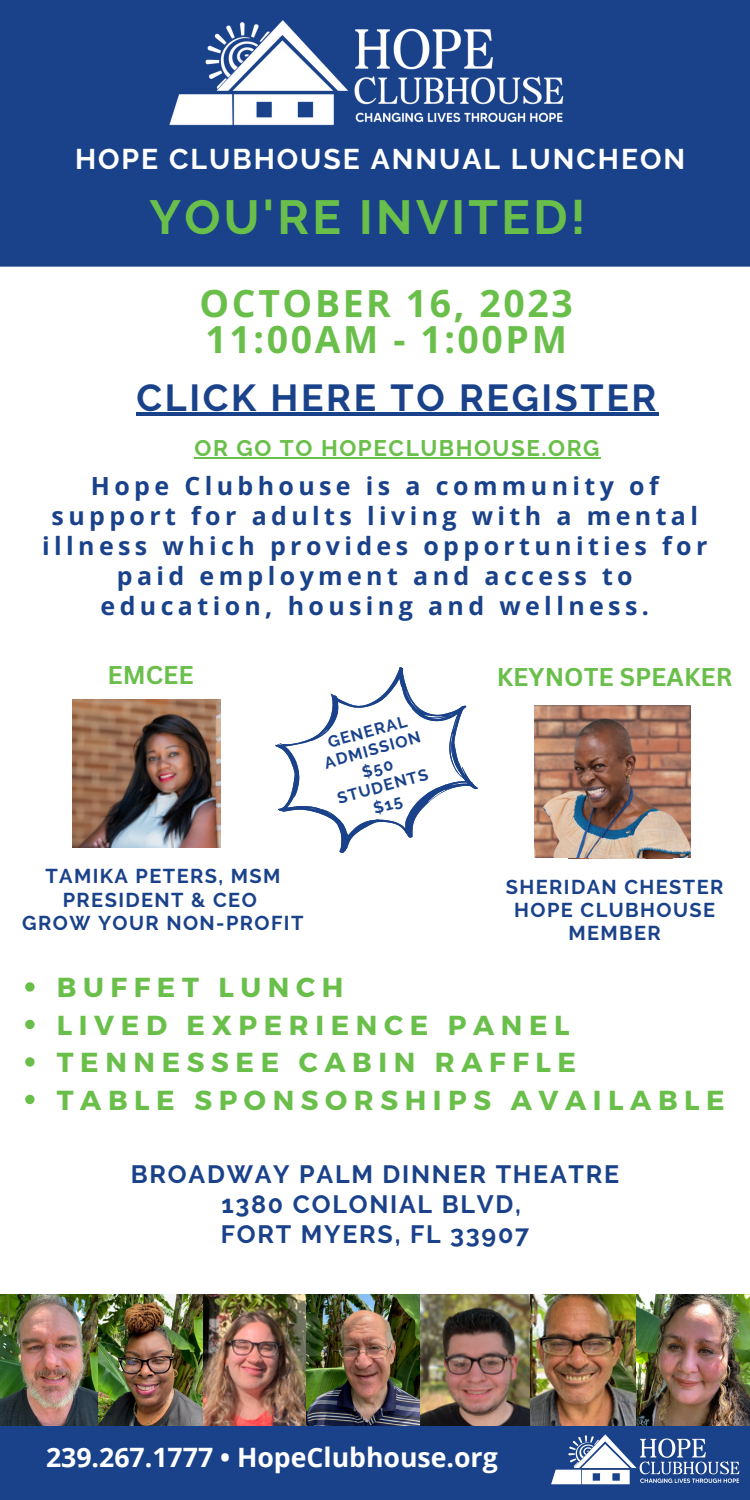
<style>
.page{position:relative;width:750px;height:1500px;background:#fff}
.page>*{position:absolute;margin:0;border:0;box-sizing:border-box;transform-origin:0 0}
.t1{font:700 75.75px "Montserrat";letter-spacing:.08em;color:#fff}
.t2{font:700 47.75px "Raleway";letter-spacing:.07em;color:#6abf4b}
.t3{font:700 37.5px "Open Sans";letter-spacing:.07em;color:#6abf4b}
.t4{font:700 37.5px "Raleway";letter-spacing:.07em;color:#1a428a}
.t5{font:700 28.5px "Raleway";letter-spacing:.07em;color:#fff}
.t6{font:700 27.5px "Montserrat";letter-spacing:.24em;color:#6abf4b}
.t7{font:700 26.75px "Open Sans";color:#fff}
.t8{font:700 25px/30px "Open Sans";letter-spacing:.175em;color:#1a428a;text-align:center}
.t9{font:700 25px "Raleway";letter-spacing:.07em;color:#1a428a}
.t10{font:700 25px "Canva Sans";color:#6abf4b}
.t11{font:700 22.5px "Raleway";letter-spacing:.07em;color:#6abf4b}
.t12{font:700 20px/23.2px "Raleway";letter-spacing:.07em;color:#1a428a;text-align:center}
.t13{font:700 16.25px/19px "Raleway";color:#1a428a;text-align:center}
</style>
<div class="page">
<svg style="left:25px;top:982px;width:10px;height:10px"></svg>
<svg style="left:25px;top:1020px;width:10px;height:9px"></svg>
<svg style="left:25px;top:1057px;width:10px;height:10px"></svg>
<svg style="left:25px;top:1095px;width:10px;height:9px"></svg>
<div style="left:0;top:0;width:750px;height:267px;background:#1a428a"></div>
<img style="left:164px;top:11px;width:412px;height:128px">
<div style="left:0;top:1424px;width:750px;height:76px;background:#1a428a"></div>
<img style="left:551px;top:1434px;width:189px;height:51px">
<svg style="left:275px;top:667px;width:203px;height:186px"></svg>
<img style="left:0;top:1294px;width:98px;height:131px">
<img style="left:203px;top:1294px;width:103px;height:131px">
<img style="left:306px;top:1294px;width:218px;height:131px">
<img style="left:98px;top:1294px;width:105px;height:131px">
<img style="left:524px;top:1294px;width:225px;height:131px">
<img style="left:72px;top:700px;width:149px;height:148px">
<img style="left:535px;top:706px;width:156px;height:152px">
<hr style="left:137px;top:413px;width:522px;height:3px;background:#1a428a">
<hr style="left:194px;top:458px;width:407px;height:1px;background:#6abf4b">
<p class="t5" style="left:75px;top:143px;width:612px">HOPE CLUBHOUSE ANNUAL LUNCHEON</p>
<p class="t1" style="left:28px;top:137px;width:696px">FACES OF HOPE</p>
<p class="t2" style="left:150px;top:189px;width:438px">YOU'RE INVITED!</p>
<p class="t3" style="left:200px;top:277px;width:375px">OCTOBER 16, 2023</p>
<p class="t3" style="left:206px;top:313px;width:363px">11:00AM - 1:00PM</p>
<p class="t4" style="left:137px;top:375px;width:521px">CLICK HERE TO REGISTER</p>
<p class="t11" style="left:194px;top:434px;width:407px">OR GO TO HOPECLUBHOUSE.ORG</p>
<p class="t8" style="left:42px;top:471px;width:667px">Hope Clubhouse is a community of support for adults living with a mental illness which provides opportunities for paid employment and access to education, housing and wellness.</p>
<p class="t10" style="left:107px;top:657px;width:88px">EMCEE</p>
<p class="t10" style="left:497px;top:659px;width:237px">KEYNOTE SPEAKER</p>
<p class="t13" style="left:317px;top:736px;width:101px;rotate:-16deg">GENERAL<br>ADMISSION $50</p>
<p class="t13" style="left:335px;top:790px;width:95px;rotate:-16deg">STUDENTS $15</p>
<p class="t12" style="left:45px;top:865px;width:237px">TAMIKA PETERS, MSM</p>
<p class="t12" style="left:63px;top:888px;width:196px">PRESIDENT &amp; CEO</p>
<p class="t12" style="left:22px;top:911px;width:283px">GROW YOUR NON-PROFIT</p>
<p class="t12" style="left:506px;top:875px;width:219px">SHERIDAN CHESTER</p>
<p class="t12" style="left:514px;top:898px;width:202px">HOPE CLUBHOUSE<br>MEMBER</p>
<p class="t6" style="left:57px;top:970px;width:288px">BUFFET LUNCH</p>
<p class="t6" style="left:57px;top:1007px;width:514px">LIVED EXPERIENCE PANEL</p>
<p class="t6" style="left:57px;top:1045px;width:521px">TENNESSEE CABIN RAFFLE</p>
<p class="t6" style="left:57px;top:1082px;width:669px">TABLE SPONSORSHIPS AVAILABLE</p>
<p class="t9" style="left:131px;top:1159px;width:490px">BROADWAY PALM DINNER THEATRE</p>
<p class="t9" style="left:221px;top:1189px;width:301px">1380 COLONIAL BLVD,</p>
<p class="t9" style="left:221px;top:1219px;width:310px">FORT MYERS, FL 33907</p>
<p class="t7" style="left:46px;top:1439px;width:453px">239.267.1777 • HopeClubhouse.org</p>
</div>
